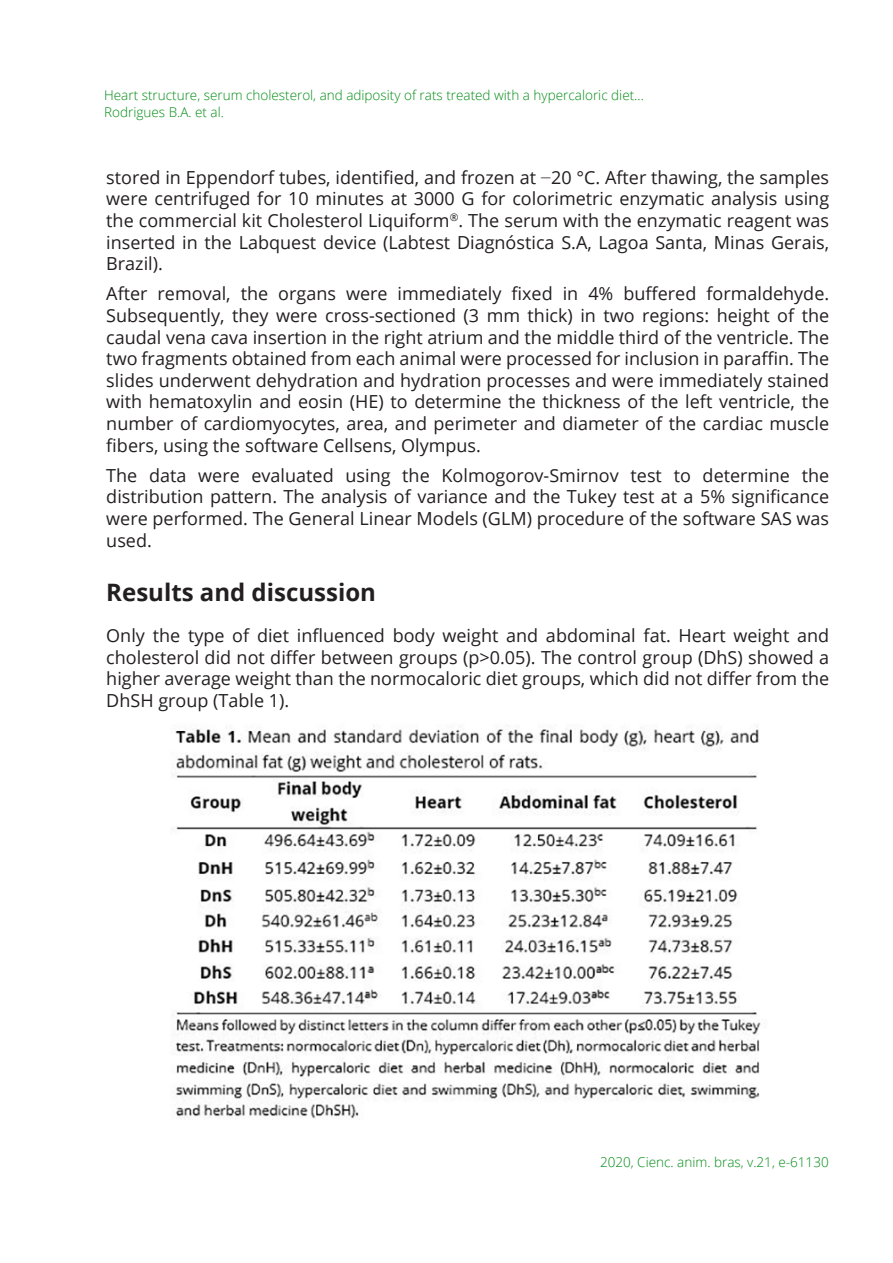
<style>
.page{position:relative;width:893px;height:1263px;background:#fff}
.page>*{position:absolute;margin:0;border:0;box-sizing:border-box;transform-origin:0 0}
.t1{font:700 24px "Open Sans";color:#231f20}
.t2{font:18px/21.6px "Open Sans";color:#231f20;text-align:justify}
.t3{font:300 13.5px/16.5px "Open Sans";color:#008c14}
.s1{font-family:"Times New Roman"}
</style>
<div class="page">
<img style="left:172px;top:725px;width:589px;height:394px">
<p class="t3" style="left:104px;top:87px;width:541px">Heart structure, serum cholesterol, and adiposity of rats treated with a hypercaloric diet...<br>Rodrigues B.A. et al.</p>
<p class="t2" style="left:106px;top:166px;width:724px">stored in Eppendorf tubes, identified, and frozen at <span class="s1">−</span>20 °C. After thawing, the samples were centrifuged for 10 minutes at 3000 G for colorimetric enzymatic analysis using the commercial kit Cholesterol Liquiform<sup>®</sup>. The serum with the enzymatic reagent was inserted in the Labquest device (Labtest Diagnóstica S.A, Lagoa Santa, Minas Gerais, Brazil).</p>
<p class="t2" style="left:106px;top:283px;width:724px">After removal, the organs were immediately fixed in 4% buffered formaldehyde.<br>Subsequently, they were cross-sectioned (3 mm thick) in two regions: height of the caudal vena cava insertion in the right atrium and the middle third of the ventricle. The two fragments obtained from each animal were processed for inclusion in paraffin. The slides underwent dehydration and hydration processes and were immediately stained with hematoxylin and eosin (HE) to determine the thickness of the left ventricle, the number of cardiomyocytes, area, and perimeter and diameter of the cardiac muscle fibers, using the software Cellsens, Olympus.</p>
<p class="t2" style="left:106px;top:464px;width:724px">The data were evaluated using the Kolmogorov-Smirnov test to determine the distribution pattern. The analysis of variance and the Tukey test at a 5% significance were performed. The General Linear Models (GLM) procedure of the software SAS was used.</p>
<h1 class="t1" style="left:106px;top:575px;width:271px">Results and discussion</h1>
<p class="t2" style="left:106px;top:624px;width:724px">Only the type of diet influenced body weight and abdominal fat. Heart weight and cholesterol did not differ between groups (p&gt;0.05). The control group (DhS) showed a higher average weight than the normocaloric diet groups, which did not differ from the DhSH group (Table 1).</p>
<p class="t3" style="left:600px;top:1153px;width:230px">2020, Cienc. anim. bras, v.21, e-61130</p>
</div>
